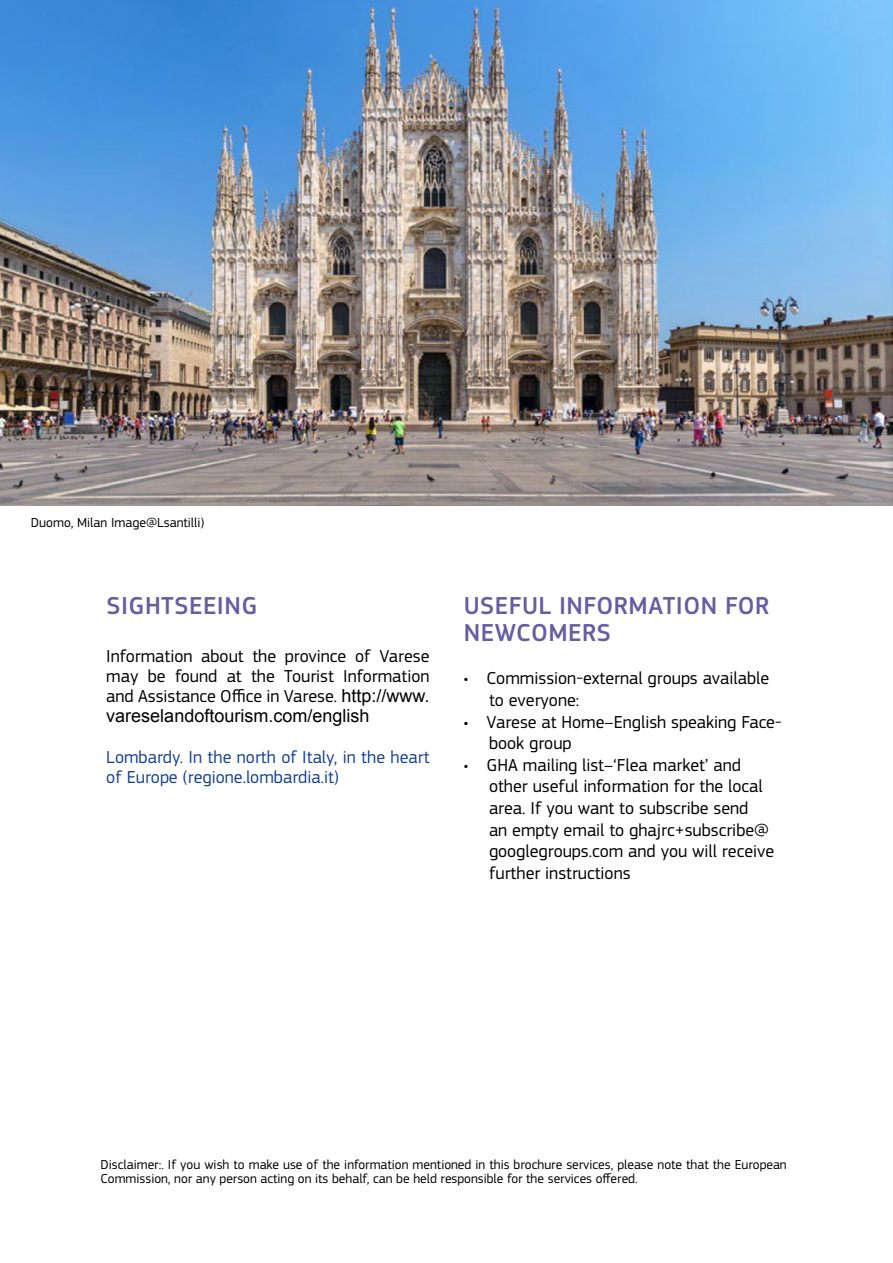
<style>
.page{position:relative;width:893px;height:1263px;background:#fff}
.page>*{position:absolute;margin:0;border:0;box-sizing:border-box;transform-origin:0 0}
.Heading_2{font:500 25.5px/27px "EC Square Sans Pro";letter-spacing:.02em;color:#675ea2}
.Body_normal_regular{font:18px/21.6px "EC Square Sans Pro";color:#000}
.Body_normal_regular-2{font:18px/20.2px "EC Square Sans Pro";color:#164194}
.t1{font:13.65px "EC Square Sans Pro";color:#000}
.Body_normal_regular-3{font:13.5px/13.5px "EC Square Sans Pro";color:#000}
.s1{font-family:"Arial"}
</style>
<div class="page">
<img style="left:0;top:0;width:893px;height:506px">
<p class="t1" style="left:31px;top:515px;width:175px">Duomo, Milan Image@Lsantilli)</p>
<h2 class="Heading_2" style="left:107px;top:593px;width:152px">SIGHTSEEING</h2>
<p class="Body_normal_regular" style="left:106px;top:646px;width:325px;line-height:20.2px;text-align:justify">Information about the province of Varese may be found at the Tourist Information and Assistance Office in Varese. <span class="s1">http://www. vareselandoftourism.com/english</span></p>
<p class="Body_normal_regular-2" style="left:106px;top:747px;width:325px">Lombardy. In the north of Italy, in the heart of Europe (regione.lombardia.it)</p>
<h2 class="Heading_2" style="left:464px;top:593px;width:307px">USEFUL INFORMATION FOR<br>NEWCOMERS</h2>
<p class="Body_normal_regular" style="left:489px;top:668px;width:282px;text-indent:-26px">• Commission-external groups available to everyone:</p>
<p class="Body_normal_regular" style="left:489px;top:711px;width:294px;text-indent:-26px">• Varese at Home–English speaking Face&shy;book group</p>
<p class="Body_normal_regular" style="left:489px;top:754px;width:287px;text-indent:-26px">• GHA mailing list–‘Flea market’ and other useful information for the local area. If you want to subscribe send<br>an empty email to ghajrc+subscribe@ googlegroups.com and you will receive further instructions</p>
<p class="Body_normal_regular-3" style="left:101px;top:1158px;width:688px">Disclaimer:. If you wish to make use of the information mentioned in this brochure services, please note that the European<br>Commission, nor any person acting on its behalf, can be held responsible for the services offered.</p>
</div>
